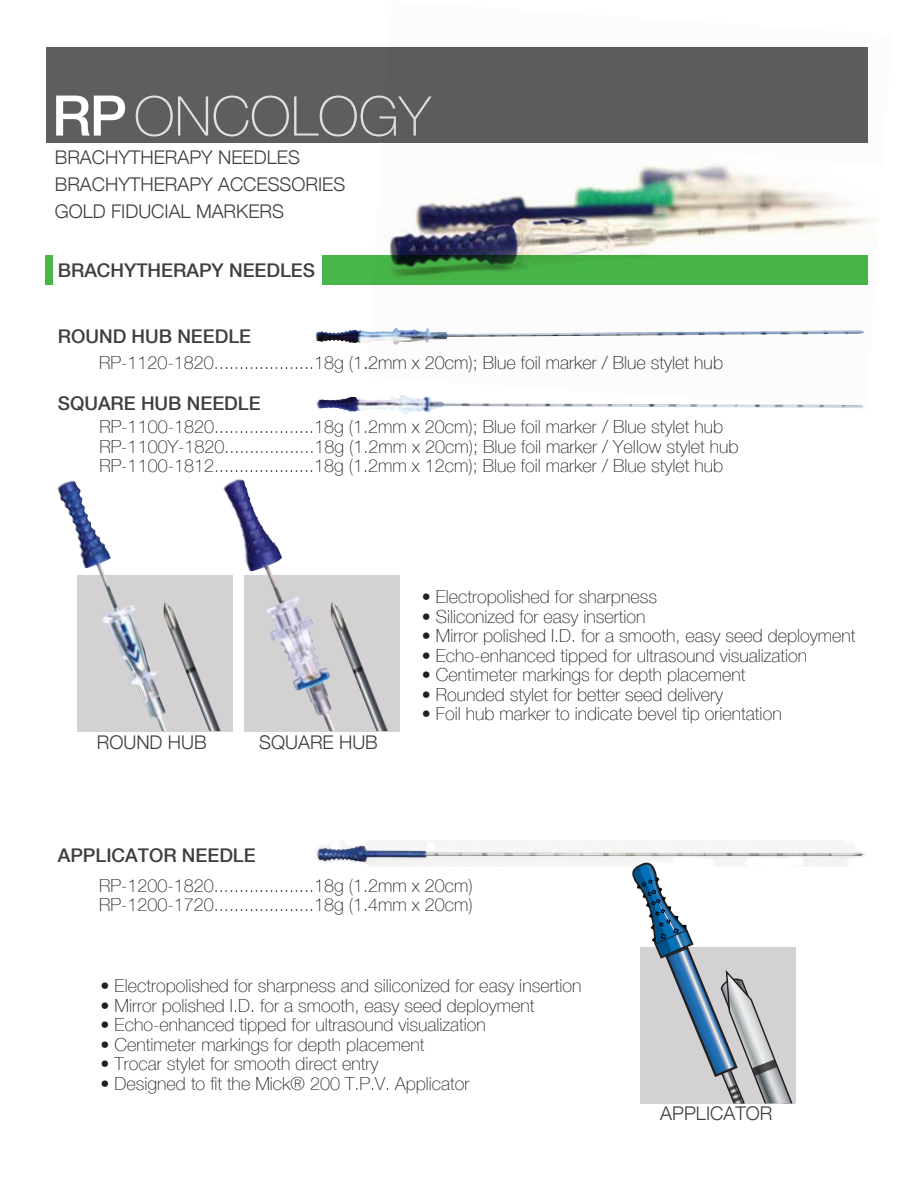
<style>
.page{position:relative;width:918px;height:1189px;background:#fff}
.page>*{position:absolute;margin:0;border:0;box-sizing:border-box;transform-origin:0 0}
.t1{font:100 54.75px "Helvetica Neue LT Com";color:rgb(255 255 255/.9)}
.t2{font:300 18.9px/27px "Helvetica Neue LT Com";color:#3e3d3f}
.t3{font:500 18.9px "Helvetica Neue LT Com";color:#3e3d3f}
.t4{font:100 18px/19.5px "Helvetica Neue LT Com";color:#231f20}
</style>
<div class="page">
<div style="left:46px;top:47px;width:822px;height:96px;background:#5f5e5f"></div>
<div style="left:322px;top:255px;width:546px;height:30px;background:#48b749"></div>
<div style="left:46px;top:255px;width:7px;height:30px;background:#48b749"></div>
<svg style="left:56px;top:95px;width:69px;height:40px"></svg>
<img style="left:317px;top:396px;width:114px;height:19px">
<img style="left:316px;top:330px;width:51px;height:13px">
<img style="left:316px;top:840px;width:549px;height:26px">
<img style="left:367px;top:195px;width:498px;height:215px">
<img style="left:555px;top:161px;width:320px;height:75px">
<svg style="left:168px;top:575px;width:55px;height:155px;background:#c4c3c4"></svg>
<img style="left:57px;top:480px;width:111px;height:250px">
<img style="left:163px;top:602px;width:12px;height:19px">
<svg style="left:632px;top:840px;width:164px;height:262px"></svg>
<div style="left:244px;top:574px;width:156px;height:156px;background:#d3d1d1"></div>
<img style="left:336px;top:606px;width:6px;height:15px">
<img style="left:223px;top:479px;width:113px;height:251px">
<h1 class="t1" style="left:134px;top:83px;width:298px">ONCOLOGY</h1>
<p class="t2" style="left:55px;top:143px;width:292px">BRACHYTHERAPY NEEDLES<br>BRACHYTHERAPY ACCESSORIES<br>GOLD FIDUCIAL MARKERS</p>
<p class="t3" style="left:58px;top:259px;width:259px">BRACHYTHERAPY NEEDLES</p>
<p class="t3" style="left:58px;top:325px;width:195px">ROUND HUB NEEDLE</p>
<p class="t4" style="left:99px;top:352px;width:625px">RP-1120-1820....................18g (1.2mm x 20cm); Blue foil marker / Blue stylet hub</p>
<p class="t3" style="left:58px;top:392px;width:204px">SQUARE HUB NEEDLE</p>
<p class="t4" style="left:99px;top:417px;width:641px">RP-1100-1820....................18g (1.2mm x 20cm); Blue foil marker / Blue stylet hub<br>RP-1100Y-1820..................18g (1.2mm x 20cm); Blue foil marker / Yellow stylet hub<br>RP-1100-1812....................18g (1.2mm x 12cm); Blue foil marker / Blue stylet hub</p>
<p class="t2" style="left:97px;top:727px;width:111px">ROUND HUB</p>
<p class="t2" style="left:259px;top:727px;width:120px">SQUARE HUB</p>
<p class="t3" style="left:58px;top:843px;width:199px">APPLICATOR NEEDLE</p>
<p class="t4" style="left:422px;top:587px;width:237px">• Electropolished for sharpness</p>
<p class="t4" style="left:422px;top:606px;width:225px">• Siliconized for easy insertion</p>
<p class="t4" style="left:422px;top:626px;width:435px">• Mirror polished I.D. for a smooth, easy seed deployment</p>
<p class="t4" style="left:422px;top:645px;width:387px">• Echo-enhanced tipped for ultrasound visualization</p>
<p class="t4" style="left:422px;top:665px;width:325px">• Centimeter markings for depth placement</p>
<p class="t4" style="left:422px;top:684px;width:303px">• Rounded stylet for better seed delivery</p>
<p class="t4" style="left:422px;top:704px;width:361px">• Foil hub marker to indicate bevel tip orientation</p>
<p class="t4" style="left:99px;top:875px;width:375px">RP-1200-1820....................18g (1.2mm x 20cm)<br>RP-1200-1720....................18g (1.4mm x 20cm)</p>
<p class="t4" style="left:101px;top:975px;width:482px">• Electropolished for sharpness and siliconized for easy insertion</p>
<p class="t4" style="left:101px;top:995px;width:435px">• Mirror polished I.D. for a smooth, easy seed deployment</p>
<p class="t4" style="left:101px;top:1014px;width:387px">• Echo-enhanced tipped for ultrasound visualization</p>
<p class="t4" style="left:101px;top:1034px;width:325px">• Centimeter markings for depth placement</p>
<p class="t4" style="left:101px;top:1053px;width:279px">• Trocar stylet for smooth direct entry</p>
<p class="t4" style="left:101px;top:1073px;width:370px">• Designed to fit the Mick® 200 T.P.V. Applicator</p>
<p class="t2" style="left:660px;top:1098px;width:114px">APPLICATOR</p>
</div>
